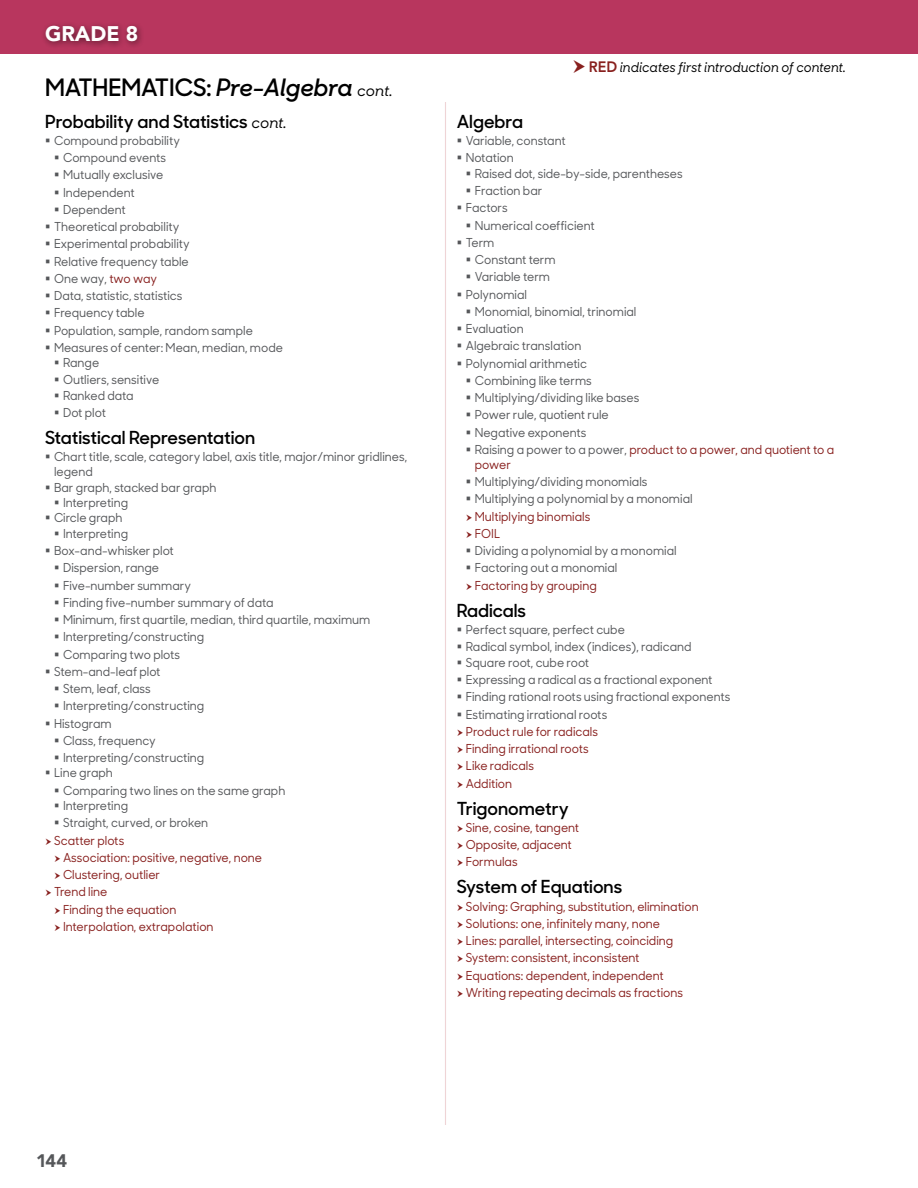
<style>
.page{position:relative;width:918px;height:1188px;background:#fff}
.page>*{position:absolute;margin:0;border:0;box-sizing:border-box;transform-origin:0 0}
.SS_Subjects_Subheads{font:600 24px "Sharp Sans No 1";color:#000}
.t1{font:900 21px "Avenir LT Std";color:#fff}
.SS_Subhead_under_ite{font:600 18px "Sharp Sans No 1";color:#000}
.t2{font:900 18px "Avenir LT Std";color:#55575a}
.SS_Introduction_to_c{font:italic 500 13.5px "Sharp Sans No 1";color:#000;scale:.95 1}
.t3{font:500 12.3px/15px "Sharp Sans No 1";color:#55575a;scale:.95 1}
.t4{font:500 12.3px/15px "Sharp Sans No 1";color:#88201e;scale:.95 1}
.s1{font-style:italic}
.s2{font-weight:500;font-style:italic;font-size:15px}
.s3{color:#88201e}
.s4{font-family:"Avenir LT Std";font-weight:800;font-style:normal;font-size:15px;color:#88201e}
.s5{color:#55575a}
</style>
<div class="page">
<hr style="left:445px;top:102px;width:1px;height:1023px;background:#efd4d6">
<div style="left:0;top:0;width:918px;height:54px;background:#b8365e"></div>
<div style="left:41px;top:21px;width:104px;height:28px;background:#000;opacity:.5"></div>
<h2 class="t1" style="left:45px;top:20px;width:95px">GRADE 8</h2>
<p class="SS_Subjects_Subheads" style="left:45px;top:68px;width:349px">MATHEMATICS: <span class="s1">Pre-Algebra</span> <span class="s2">cont.</span></p>
<p class="SS_Subhead_under_ite" style="left:45px;top:107px;width:243px">Probability and Statistics <span class="s2">cont.</span></p>
<p class="t3" style="left:54px;top:132px;width:134px">Compound probability</p>
<p class="t3" style="left:63px;top:150px;width:110px">Compound events</p>
<p class="t3" style="left:63px;top:167px;width:107px">Mutually exclusive</p>
<p class="t3" style="left:63px;top:184px;width:77px">Independent</p>
<p class="t3" style="left:63px;top:201px;width:68px">Dependent</p>
<p class="t3" style="left:54px;top:219px;width:134px">Theoretical probability</p>
<p class="t3" style="left:54px;top:236px;width:144px">Experimental probability</p>
<p class="t3" style="left:54px;top:253px;width:143px">Relative frequency table</p>
<p class="t3" style="left:54px;top:270px;width:110px">One way, <span class="s3">two way</span></p>
<p class="t3" style="left:54px;top:288px;width:137px">Data, statistic, statistics</p>
<p class="t3" style="left:54px;top:305px;width:97px">Frequency table</p>
<p class="t3" style="left:54px;top:322px;width:211px">Population, sample, random sample</p>
<p class="t3" style="left:54px;top:339px;width:243px">Measures of center: Mean, median, mode</p>
<p class="t3" style="left:63px;top:355px;width:40px">Range</p>
<p class="t3" style="left:63px;top:372px;width:103px">Outliers, sensitive</p>
<p class="t3" style="left:63px;top:387px;width:76px">Ranked data</p>
<p class="t3" style="left:63px;top:405px;width:47px">Dot plot</p>
<p class="SS_Subhead_under_ite" style="left:45px;top:424px;width:212px">Statistical Representation</p>
<p class="t3" style="left:54px;top:449px;width:373px">Chart title, scale, category label, axis title, major/minor gridlines, legend</p>
<p class="t3" style="left:54px;top:479px;width:173px">Bar graph, stacked bar graph</p>
<p class="t3" style="left:63px;top:495px;width:70px">Interpreting</p>
<p class="t3" style="left:54px;top:510px;width:74px">Circle graph</p>
<p class="t3" style="left:63px;top:525px;width:70px">Interpreting</p>
<p class="t3" style="left:54px;top:543px;width:128px">Box-and-whisker plot</p>
<p class="t3" style="left:63px;top:560px;width:103px">Dispersion, range</p>
<p class="t3" style="left:63px;top:577px;width:136px">Five-number summary</p>
<p class="t3" style="left:63px;top:594px;width:223px">Finding five-number summary of data</p>
<p class="t3" style="left:63px;top:612px;width:325px">Minimum, first quartile, median, third quartile, maximum</p>
<p class="t3" style="left:63px;top:629px;width:150px">Interpreting/constructing</p>
<p class="t3" style="left:63px;top:646px;width:125px">Comparing two plots</p>
<p class="t3" style="left:54px;top:663px;width:114px">Stem-and-leaf plot</p>
<p class="t3" style="left:63px;top:681px;width:94px">Stem, leaf, class</p>
<p class="t3" style="left:63px;top:698px;width:150px">Interpreting/constructing</p>
<p class="t3" style="left:54px;top:715px;width:62px">Histogram</p>
<p class="t3" style="left:63px;top:732px;width:99px">Class, frequency</p>
<p class="t3" style="left:63px;top:750px;width:150px">Interpreting/constructing</p>
<p class="t3" style="left:54px;top:765px;width:64px">Line graph</p>
<p class="t3" style="left:63px;top:782px;width:236px">Comparing two lines on the same graph</p>
<p class="t3" style="left:63px;top:798px;width:70px">Interpreting</p>
<p class="t3" style="left:63px;top:815px;width:154px">Straight, curved, or broken</p>
<p class="t4" style="left:54px;top:832px;width:75px">Scatter plots</p>
<p class="t4" style="left:63px;top:849px;width:211px">Association: positive, negative, none</p>
<p class="t4" style="left:63px;top:867px;width:104px">Clustering, outlier</p>
<p class="t4" style="left:54px;top:884px;width:58px">Trend line</p>
<p class="t4" style="left:63px;top:901px;width:121px">Finding the equation</p>
<p class="t4" style="left:63px;top:918px;width:160px">Interpolation, extrapolation</p>
<p class="SS_Introduction_to_c" style="left:589px;top:57px;width:272px"><span class="s4">RED</span> indicates first introduction of content.</p>
<p class="SS_Subhead_under_ite" style="left:457px;top:107px;width:68px">Algebra</p>
<p class="t3" style="left:466px;top:132px;width:107px">Variable, constant</p>
<p class="t3" style="left:466px;top:150px;width:52px">Notation</p>
<p class="t3" style="left:475px;top:165px;width:220px">Raised dot, side-by-side, parentheses</p>
<p class="t3" style="left:475px;top:183px;width:73px">Fraction bar</p>
<p class="t3" style="left:466px;top:200px;width:46px">Factors</p>
<p class="t3" style="left:475px;top:217px;width:128px">Numerical coefficient</p>
<p class="t3" style="left:466px;top:234px;width:32px">Term</p>
<p class="t3" style="left:475px;top:252px;width:87px">Constant term</p>
<p class="t3" style="left:475px;top:269px;width:81px">Variable term</p>
<p class="t3" style="left:466px;top:286px;width:66px">Polynomial</p>
<p class="t3" style="left:475px;top:303px;width:172px">Monomial, binomial, trinomial</p>
<p class="t3" style="left:466px;top:321px;width:63px">Evaluation</p>
<p class="t3" style="left:466px;top:338px;width:123px">Algebraic translation</p>
<p class="t3" style="left:466px;top:355px;width:129px">Polynomial arithmetic</p>
<p class="t3" style="left:475px;top:372px;width:125px">Combining like terms</p>
<p class="t3" style="left:475px;top:390px;width:175px">Multiplying/dividing like bases</p>
<p class="t3" style="left:475px;top:407px;width:143px">Power rule, quotient rule</p>
<p class="t3" style="left:475px;top:424px;width:119px">Negative exponents</p>
<p class="t4" style="left:475px;top:441px;width:380px"><span class="s5">Raising a power to a power,</span> product to a power, and quotient to a power</p>
<p class="t3" style="left:475px;top:474px;width:183px">Multiplying/dividing monomials</p>
<p class="t3" style="left:475px;top:491px;width:231px">Multiplying a polynomial by a monomial</p>
<p class="t4" style="left:475px;top:508px;width:123px">Multiplying binomials</p>
<p class="t4" style="left:475px;top:525px;width:28px">FOIL</p>
<p class="t3" style="left:475px;top:543px;width:214px">Dividing a polynomial by a monomial</p>
<p class="t3" style="left:475px;top:560px;width:152px">Factoring out a monomial</p>
<p class="t4" style="left:475px;top:577px;width:130px">Factoring by grouping</p>
<p class="SS_Subhead_under_ite" style="left:457px;top:596px;width:71px">Radicals</p>
<p class="t3" style="left:466px;top:621px;width:169px">Perfect square, perfect cube</p>
<p class="t3" style="left:466px;top:639px;width:239px">Radical symbol, index (indices), radicand</p>
<p class="t3" style="left:466px;top:654px;width:131px">Square root, cube root</p>
<p class="t3" style="left:466px;top:672px;width:261px">Expressing a radical as a fractional exponent</p>
<p class="t3" style="left:466px;top:689px;width:280px">Finding rational roots using fractional exponents</p>
<p class="t3" style="left:466px;top:706px;width:150px">Estimating irrational roots</p>
<p class="t4" style="left:466px;top:723px;width:141px">Product rule for radicals</p>
<p class="t4" style="left:466px;top:741px;width:131px">Finding irrational roots</p>
<p class="t4" style="left:466px;top:758px;width:73px">Like radicals</p>
<p class="t4" style="left:466px;top:775px;width:50px">Addition</p>
<p class="SS_Subhead_under_ite" style="left:457px;top:794px;width:114px">Trigonometry</p>
<p class="t4" style="left:466px;top:819px;width:121px">Sine, cosine, tangent</p>
<p class="t4" style="left:466px;top:837px;width:113px">Opposite, adjacent</p>
<p class="t4" style="left:466px;top:854px;width:56px">Formulas</p>
<p class="SS_Subhead_under_ite" style="left:457px;top:873px;width:167px">System of Equations</p>
<p class="t4" style="left:466px;top:898px;width:247px">Solving: Graphing, substitution, elimination</p>
<p class="t4" style="left:466px;top:915px;width:206px">Solutions: one, infinitely many, none</p>
<p class="t4" style="left:466px;top:933px;width:220px">Lines: parallel, intersecting, coinciding</p>
<p class="t4" style="left:466px;top:950px;width:184px">System: consistent, inconsistent</p>
<p class="t4" style="left:466px;top:967px;width:210px">Equations: dependent, independent</p>
<p class="t4" style="left:466px;top:984px;width:230px">Writing repeating decimals as fractions</p>
<h3 class="t2" style="left:36px;top:1150px;width:33px">144</h3>
</div>
